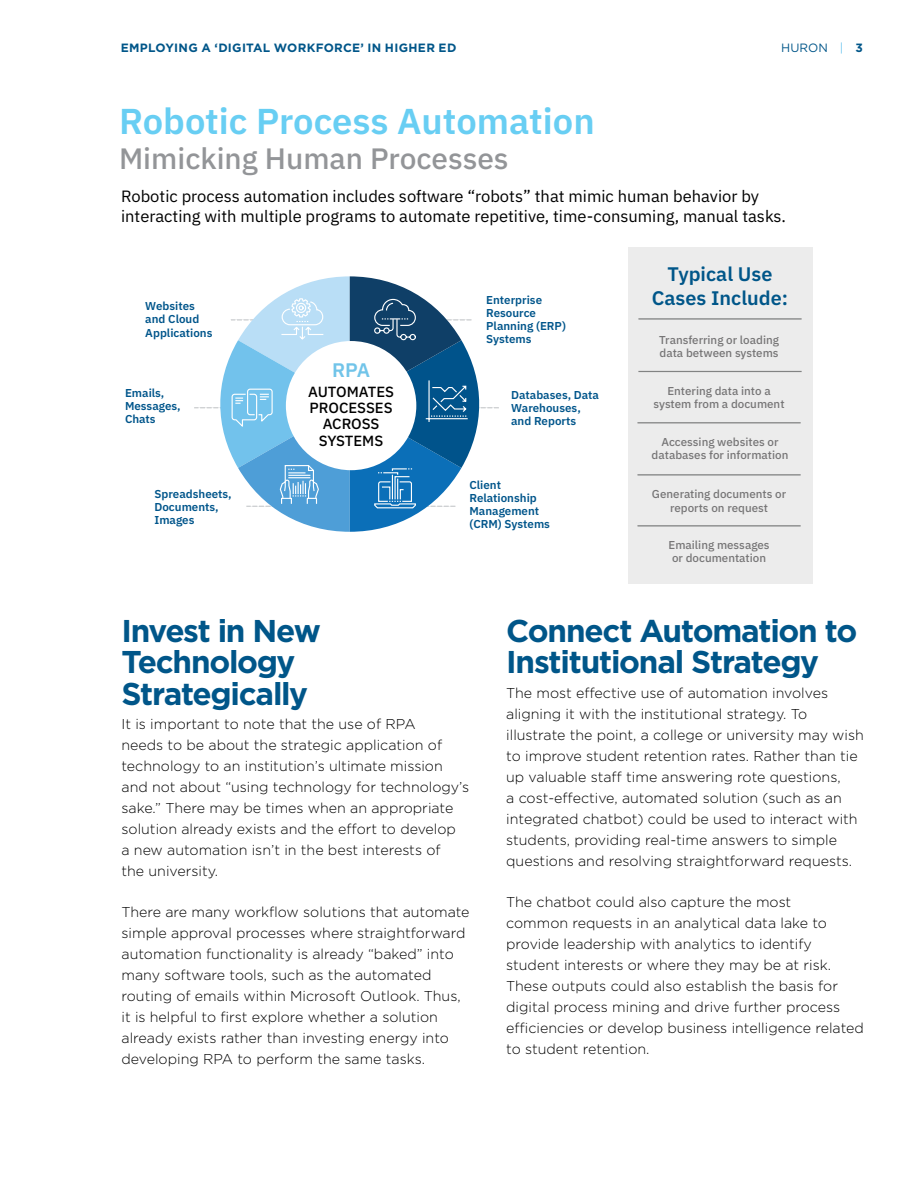
<style>
.page{position:relative;width:918px;height:1188px;background:#fff}
.page>*{position:absolute;margin:0;border:0;box-sizing:border-box;transform-origin:0 0}
.t1{font:600 36px "IBM Plex Sans";color:#68cef3}
.t2{font:700 31.5px/31.5px "Gotham";letter-spacing:-.04em;color:#005689}
.t3{font:500 29.4px "IBM Plex Sans";color:#939598}
.t4{font:600 19.65px/23.5px "IBM Plex Sans";color:#005689;text-align:center}
.t5{font:600 19.65px "IBM Plex Sans";color:#71c4e9}
.t6{font:16.35px/19.6px "IBM Plex Sans";color:#000}
.t7{font:500 14.7px/16.4px "IBM Plex Sans";color:#000;text-align:center}
.t8{font:300 14.25px/21px "Gotham";color:#000}
.t9{font:700 12px "Gotham";letter-spacing:.025em;color:#005689}
.t10{font:12px "Gotham";color:#005689}
.t11{font:600 11.4px/13px "IBM Plex Sans";color:#00558b}
.t12{font:500 11.4px/13px "IBM Plex Sans";color:#767576;text-align:center}
.s1{color:#6bc4ef}
.s2{font-weight:700}
</style>
<div class="page">
<svg style="left:194px;top:276px;width:305px;height:256px"></svg>
<div style="left:628px;top:247px;width:184px;height:337px;background:#ececec"></div>
<hr style="left:638px;top:318px;width:164px;height:2px;background:#828383">
<hr style="left:638px;top:371px;width:164px;height:1px;background:#828383">
<hr style="left:638px;top:422px;width:163px;height:1px;background:#828383">
<hr style="left:638px;top:474px;width:163px;height:2px;background:#828383">
<hr style="left:638px;top:525px;width:163px;height:2px;background:#828383">
<p class="t9" style="left:121px;top:40px;width:337px">EMPLOYING A ‘DIGITAL WORKFORCE’ IN HIGHER ED</p>
<p class="t10" style="left:781px;top:40px;width:83px">HURON <span class="s1">|</span> <span class="s2">3</span></p>
<h1 class="t1" style="left:119px;top:93px;width:477px">Robotic Process Automation</h1>
<h3 class="t3" style="left:119px;top:135px;width:391px">Mimicking Human Processes</h3>
<p class="t6" style="left:121px;top:185px;width:666px">Robotic process automation includes software “robots” that mimic human behavior by interacting with multiple programs to automate repetitive, time-consuming, manual tasks.</p>
<p class="t11" style="left:145px;top:299px;width:69px">Websites and Cloud<br>Applications</p>
<p class="t11" style="left:125px;top:386px;width:57px">Emails,<br>Messages,<br>Chats</p>
<p class="t11" style="left:154px;top:486px;width:79px">Spreadsheets,<br>Documents,<br>Images</p>
<h3 class="t5" style="left:332px;top:355px;width:39px">RPA</h3>
<p class="t7" style="left:308px;top:382px;width:87px">AUTOMATES<br>PROCESSES<br>ACROSS<br>SYSTEMS</p>
<p class="t11" style="left:486px;top:293px;width:81px">Enterprise<br>Resource<br>Planning (ERP)<br>Systems</p>
<p class="t11" style="left:511px;top:387px;width:89px">Databases, Data<br>Warehouses, and Reports</p>
<p class="t11" style="left:470px;top:478px;width:82px">Client<br>Relationship<br>Management (CRM) Systems</p>
<h3 class="t4" style="left:652px;top:261px;width:138px">Typical Use<br>Cases Include:</h3>
<p class="t12" style="left:659px;top:332px;width:121px;text-align:left">Transferring or loading data between systems</p>
<p class="t12" style="left:654px;top:383px;width:133px">Entering data into a system from a document</p>
<p class="t12" style="left:652px;top:435px;width:138px">Accessing websites or databases for information</p>
<p class="t12" style="left:652px;top:487px;width:136px">Generating documents or reports on request</p>
<p class="t12" style="left:669px;top:538px;width:103px">Emailing messages or documentation</p>
<h2 class="t2" style="left:122px;top:615px;width:201px">Invest in New<br>Technology<br>Strategically</h2>
<p class="t8" style="left:122px;top:713px;width:349px">It is important to note that the use of RPA<br>needs to be about the strategic application of technology to an institution’s ultimate mission and not about “using technology for technology’s sake.” There may be times when an appropriate solution already exists and the effort to develop<br>a new automation isn’t in the best interests of<br>the university.</p>
<p class="t8" style="left:122px;top:902px;width:350px">There are many workflow solutions that automate simple approval processes where straightforward automation functionality is already “baked” into many software tools, such as the automated routing of emails within Microsoft Outlook. Thus, it is helpful to first explore whether a solution already exists rather than investing energy into developing RPA to perform the same tasks.</p>
<h2 class="t2" style="left:506px;top:615px;width:353px">Connect Automation to<br>Institutional Strategy</h2>
<p class="t8" style="left:506px;top:682px;width:359px">The most effective use of automation involves aligning it with the institutional strategy. To illustrate the point, a college or university may wish to improve student retention rates. Rather than tie up valuable staff time answering rote questions,<br>a cost-effective, automated solution (such as an integrated chatbot) could be used to interact with students, providing real-time answers to simple questions and resolving straightforward requests.</p>
<p class="t8" style="left:506px;top:891px;width:359px">The chatbot could also capture the most<br>common requests in an analytical data lake to provide leadership with analytics to identify student interests or where they may be at risk.<br>These outputs could also establish the basis for digital process mining and drive further process efficiencies or develop business intelligence related to student retention.</p>
</div>
